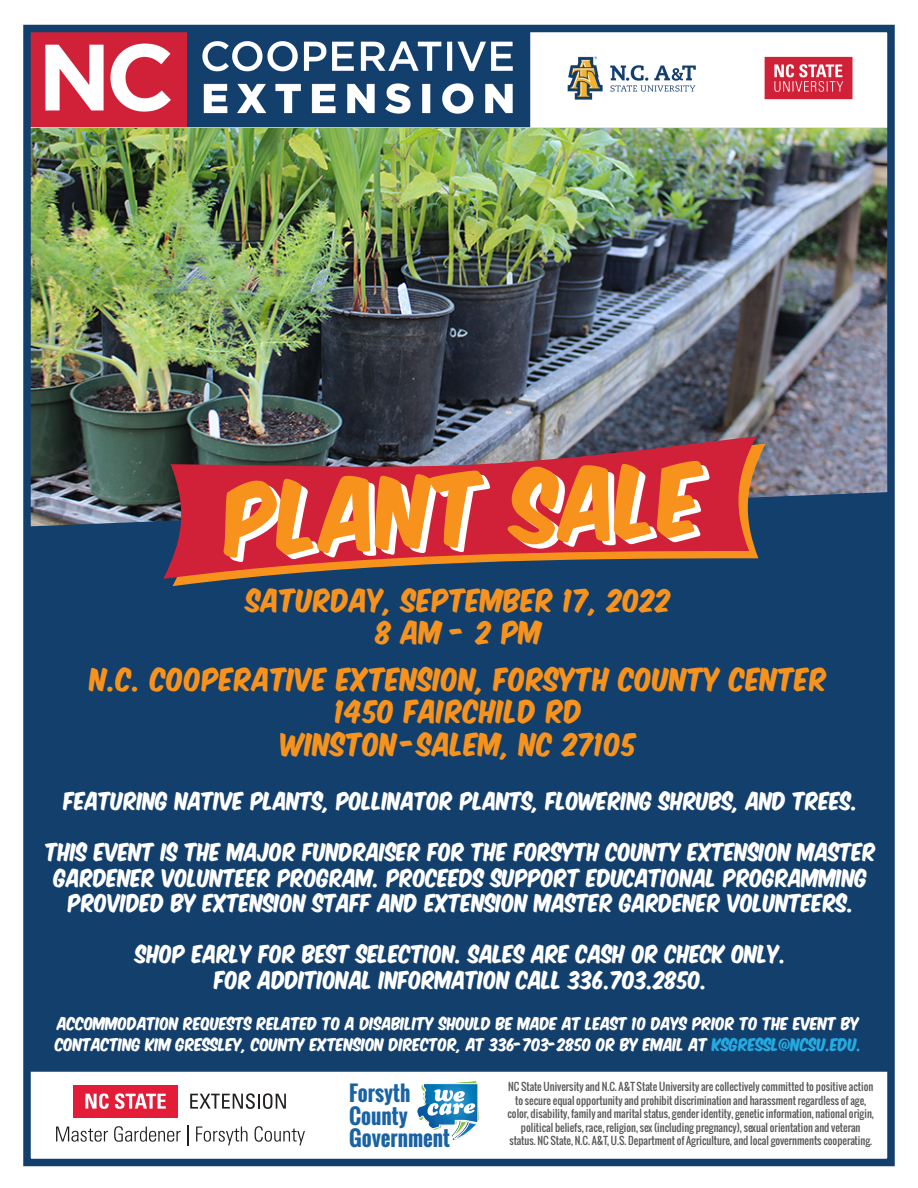
<style>
.page{position:relative;width:918px;height:1188px;background:#fff}
.page>*{position:absolute;margin:0;border:0;box-sizing:border-box;transform-origin:0 0}
.t1{font:85.65px "Komika Axis";color:#fff;scale:.89 1}
.t2{font:27px/32.4px "Komika Axis";letter-spacing:.03em;color:#f7931d;text-align:center;scale:.89 1}
.t3{font:21px/25.5px "Komika Axis";letter-spacing:.01em;color:#fff;text-align:center;scale:.87 1}
.t4{font:700 21px/22.5px "Oswald";color:#1a63a2}
.t5{font:15px/21px "Komika Axis";letter-spacing:.01em;color:#fff;scale:.88 1}
.t6{font:10.5px/13.5px "Oswald";color:#57585a;text-align:center}
.s1{color:#24aae1}
</style>
<div class="page">
<img style="left:32px;top:128px;width:854px;height:364px">
<img style="left:32px;top:34px;width:854px;height:94px">
<svg style="left:416px;top:1081px;width:63px;height:59px"></svg>
<div style="left:32px;top:492px;width:854px;height:572px;background:#133f6c"></div>
<div style="left:23px;top:25px;width:872px;height:1141px;border:8px solid #133f6c"></div>
<svg style="left:173px;top:444px;width:593px;height:142px;background:#284869"></svg>
<svg style="left:163px;top:436px;width:593px;height:143px;background:#a93643"></svg>
<div style="left:26px;top:1064px;width:865px;height:8px;background:#133f6c"></div>
<svg style="left:56px;top:1127px;width:52px;height:15px"></svg>
<svg style="left:114px;top:1126px;width:67px;height:16px"></svg>
<svg style="left:187px;top:1125px;width:1px;height:21px"></svg>
<svg style="left:196px;top:1127px;width:51px;height:18px"></svg>
<svg style="left:255px;top:1126px;width:50px;height:19px"></svg>
<svg style="left:190px;top:1093px;width:96px;height:16px"></svg>
<div style="left:74px;top:1085px;width:104px;height:33px;background:#e31c38"></div>
<svg style="left:85px;top:1093px;width:24px;height:16px"></svg>
<svg style="left:115px;top:1093px;width:51px;height:16px"></svg>
<h1 class="t1" style="left:228px;top:483px;width:540px;rotate:-3deg">PLANT SALE</h1>
<h2 class="t2" style="left:247px;top:587px;width:478px">SATURDAY, SEPTEMBER 17, 2022<br>8 AM - 2 PM</h2>
<h2 class="t2" style="left:90px;top:665px;width:829px">N.C. COOPERATIVE EXTENSION, FORSYTH COUNTY CENTER<br>1450 FAIRCHILD RD<br>WINSTON -SALEM, NC 27105</h2>
<h3 class="t3" style="left:64px;top:790px;width:914px">FEATURING NATIVE PLANTS, POLLINATOR PLANTS, FLOWERING SHRUBS, AND TREES.</h3>
<h3 class="t3" style="left:46px;top:841px;width:956px">THIS EVENT IS THE MAJOR FUNDRAISER FOR THE FORSYTH COUNTY EXTENSION MASTER<br>GARDENER VOLUNTEER PROGRAM. PROCEEDS SUPPORT EDUCATIONAL PROGRAMMING<br>PROVIDED BY EXTENSION STAFF AND EXTENSION MASTER GARDENER VOLUNTEERS.</h3>
<h3 class="t3" style="left:136px;top:943px;width:749px">SHOP EARLY FOR BEST SELECTION. SALES ARE CASH OR CHECK ONLY.<br>FOR ADDITIONAL INFORMATION CALL 336.703.2850.</h3>
<h3 class="t5" style="left:55px;top:1015px;width:918px">ACCOMMODATION REQUESTS RELATED TO A DISABILITY SHOULD BE MADE AT LEAST 10 DAYS PRIOR TO THE EVENT BY<br>CONTACTING KIM GRESSLEY, COUNTY EXTENSION DIRECTOR, AT 336-703-2850 OR BY EMAIL AT <span class="s1">KSGRESSL@NCSU.EDU.</span></h3>
<p class="t6" style="left:507px;top:1080px;width:368px">NC State University and N.C. A&amp;T State University are collectively committed to positive action to secure equal opportunity and prohibit discrimination and harassment regardless of age, color, disability, family and marital status, gender identity, genetic information, national origin, political beliefs, race, religion, sex (including pregnancy), sexual orientation and veteran status. NC State, N.C. A&amp;T, U.S. Department of Agriculture, and local governments cooperating.</p>
<h3 class="t4" style="left:349px;top:1082px;width:102px">Forsyth<br>County<br>Government</h3>
</div>
